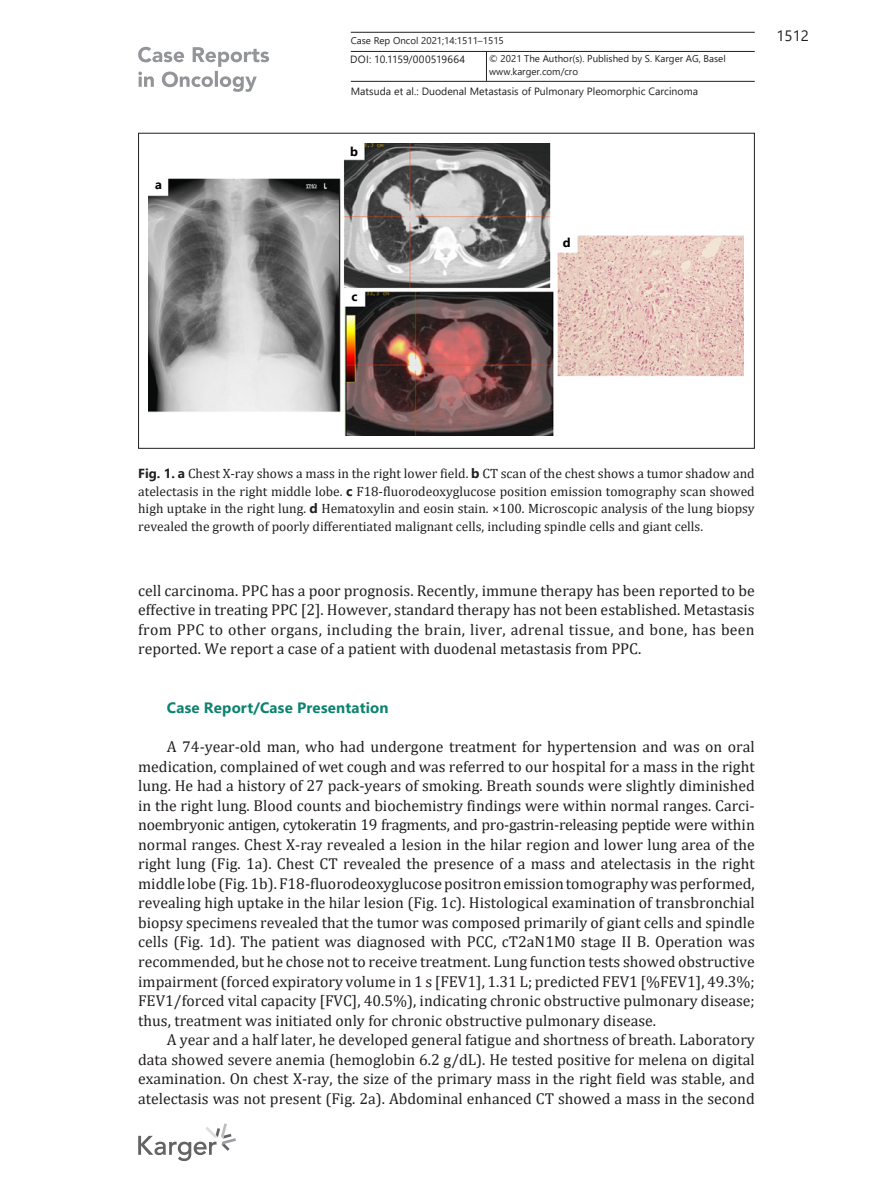
<style>
.page{position:relative;width:893px;height:1191px;background:#fff}
.page>*{position:absolute;margin:0;border:0;box-sizing:border-box;transform-origin:0 0}
.t1{font:15.75px/19.5px "Cambria";color:#231f20;text-align:justify}
.t2{font:700 15px "Segoe UI";letter-spacing:.015em;color:#0c8270}
.t3{font:15px "Segoe UI";color:#231f20}
.t4{font:13.5px/17.4px "Cambria";color:#231f20;text-align:justify}
.t5{font:700 12.75px "Segoe UI";color:#000}
.t6{font:10.5px "Segoe UI";letter-spacing:.005em;color:#231f20}
.t7{font:9.75px "Segoe UI";color:#231f20}
.s1{font-family:"Segoe UI";font-weight:700;font-size:13.2px}
.s2{font-family:"Segoe UI";font-weight:700}
</style>
<div class="page">
<svg style="left:138px;top:47px;width:131px;height:45px"></svg>
<hr style="left:351px;top:51px;width:404px;height:1px;background:#231f20">
<hr style="left:351px;top:81px;width:404px;height:1px;background:#231f20">
<hr style="left:351px;top:32px;width:404px;height:1px;background:#231f20">
<hr style="left:486px;top:51px;width:1px;height:30px;background:#231f20">
<svg style="left:138px;top:1123px;width:98px;height:38px"></svg>
<img style="left:148px;top:143px;width:596px;height:292px">
<p class="t5" style="left:155px;top:173px;width:8px">a</p>
<p class="t7" style="left:351px;top:31px;width:155px">Case Rep Oncol 2021;14:1511–1515</p>
<p class="t6" style="left:350px;top:49px;width:116px">DOI: 10.1159/000519664</p>
<p class="t7" style="left:489px;top:50px;width:238px">© 2021 The Author(s). Published by S. Karger AG, Basel</p>
<p class="t7" style="left:489px;top:62px;width:90px">www.karger.com/cro</p>
<p class="t6" style="left:351px;top:81px;width:349px">Matsuda et al.: Duodenal Metastasis of Pulmonary Pleomorphic Carcinoma</p>
<p class="t5" style="left:350px;top:139px;width:9px">b</p>
<p class="t5" style="left:351px;top:285px;width:8px">c</p>
<p class="t5" style="left:563px;top:231px;width:9px">d</p>
<p class="t3" style="left:776px;top:22px;width:34px">1512</p>
<p class="t4" style="left:138px;top:465px;width:618px"><span class="s1">Fig. 1.</span> <span class="s2">a</span> Chest X-ray shows a mass in the right lower field. <span class="s2">b</span> CT scan of the chest shows a tumor shadow and atelectasis in the right middle lobe. <span class="s2">c</span> F18-fluorodeoxyglucose position emission tomography scan showed high uptake in the right lung. <span class="s2">d</span> Hematoxylin and eosin stain. ×100. Microscopic analysis of the lung biopsy revealed the growth of poorly differentiated malignant cells, including spindle cells and giant cells.</p>
<p class="t1" style="left:138px;top:580px;width:618px">cell carcinoma. PPC has a poor prognosis. Recently, immune therapy has been reported to be effective in treating PPC [2]. However, standard therapy has not been established. Metastasis from PPC to other organs, including the brain, liver, adrenal tissue, and bone, has been reported. We report a case of a patient with duodenal metastasis from PPC.</p>
<p class="t2" style="left:167px;top:693px;width:223px">Case Report/Case Presentation</p>
<p class="t1" style="left:138px;top:736px;width:618px;text-indent:29px">A 74-year-old man, who had undergone treatment for hypertension and was on oral medication, complained of wet cough and was referred to our hospital for a mass in the right lung. He had a history of 27 pack-years of smoking. Breath sounds were slightly diminished in the right lung. Blood counts and biochemistry findings were within normal ranges. Carci&shy;noembryonic antigen, cytokeratin 19 fragments, and pro-gastrin-releasing peptide were within normal ranges. Chest X-ray revealed a lesion in the hilar region and lower lung area of the right lung (Fig. 1a). Chest CT revealed the presence of a mass and atelectasis in the right middle lobe (Fig.1b). F18-fluorodeoxyglucose positron emission tomography was performed, revealing high uptake in the hilar lesion (Fig. 1c). Histological examination of transbronchial biopsy specimens revealed that the tumor was composed primarily of giant cells and spindle cells (Fig. 1d). The patient was diagnosed with PCC, cT2aN1M0 stage II B. Operation was recommended, but he chose not to receive treatment. Lung function tests showed obstructive impairment (forced expiratory volume in 1 s [FEV1], 1.31 L; predicted FEV1 [%FEV1], 49.3%; FEV1/forced vital capacity [FVC], 40.5%), indicating chronic obstructive pulmonary disease; thus, treatment was initiated only for chronic obstructive pulmonary disease.</p>
<p class="t1" style="left:138px;top:1030px;width:618px;text-indent:29px">A year and a half later, he developed general fatigue and shortness of breath. Laboratory data showed severe anemia (hemoglobin 6.2 g/dL). He tested positive for melena on digital examination. On chest X-ray, the size of the primary mass in the right field was stable, and atelectasis was not present (Fig. 2a). Abdominal enhanced CT showed a mass in the second</p>
</div>
